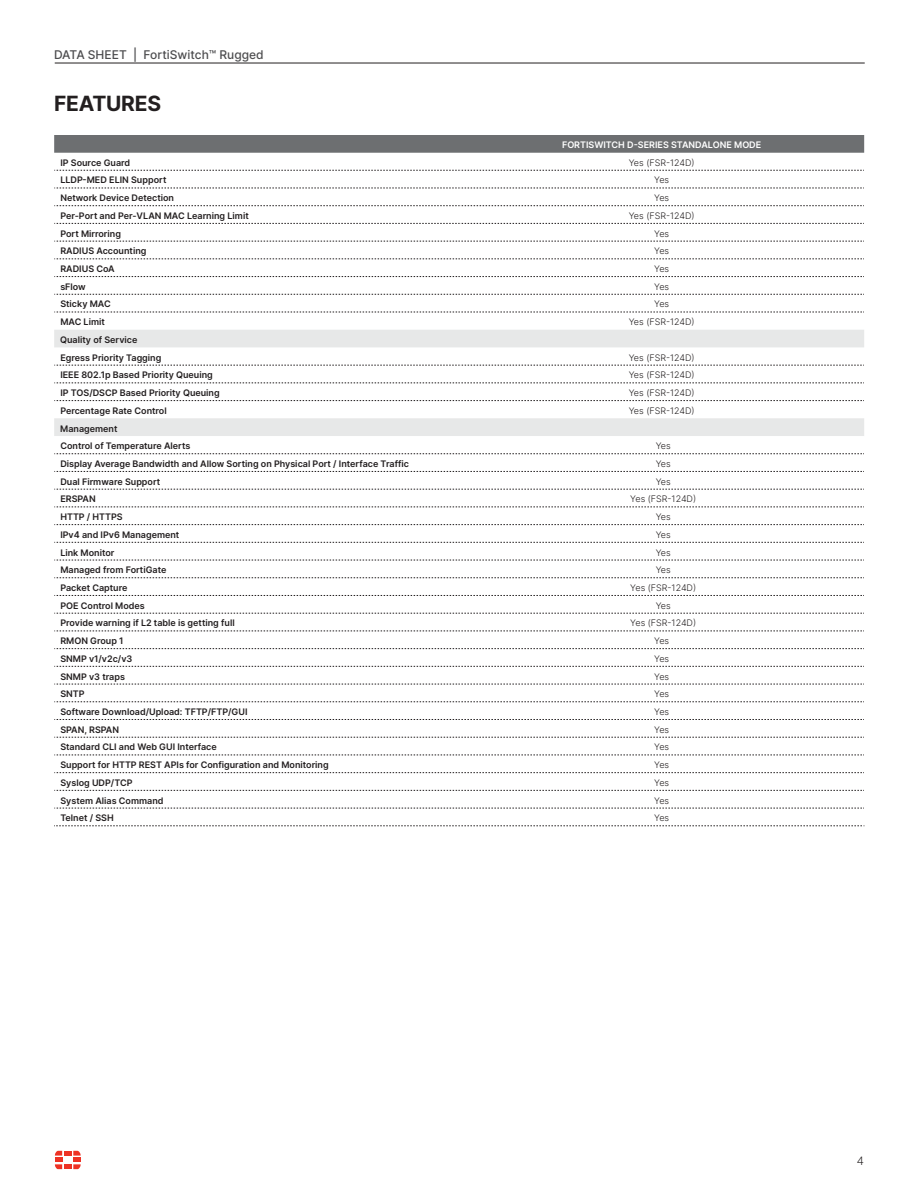
<style>
.page{position:relative;width:918px;height:1188px;background:#fff}
.page>*{position:absolute;margin:0;border:0;box-sizing:border-box;transform-origin:0 0}
.Section_Header{font:700 21px "Inter";letter-spacing:-.01em;color:#231f20}
.t1{font:500 12px "Inter";color:#4d4d4f}
.t2{font:300 12px "Helvetica Neue LT Pro";color:#231f20}
.Table_Body_Side{font:600 9px "Inter";color:#231f20}
.Table_body{font:300 9px "Inter";color:#231f20}
.Table_Header{font:600 9px "Inter";color:#fff}
.Table_Subheader{font:600 9px "Inter";color:#231f20}
</style>
<div class="page">
<svg style="left:55px;top:1151px;width:26px;height:18px"></svg>
<hr style="left:55px;top:63px;width:810px;height:1px;background:#231f20">
<div style="left:54px;top:135px;width:810px;height:18px;background:#6d6f71"></div>
<svg style="left:54px;top:330px;width:810px;height:106px"></svg>
<svg style="left:54px;top:170px;width:810px;height:1px"></svg>
<svg style="left:54px;top:188px;width:810px;height:1px"></svg>
<svg style="left:54px;top:205px;width:810px;height:1px"></svg>
<svg style="left:54px;top:223px;width:810px;height:1px"></svg>
<svg style="left:54px;top:365px;width:810px;height:1px"></svg>
<svg style="left:54px;top:648px;width:810px;height:1px"></svg>
<svg style="left:54px;top:666px;width:810px;height:1px"></svg>
<svg style="left:54px;top:684px;width:810px;height:1px"></svg>
<svg style="left:54px;top:702px;width:810px;height:1px"></svg>
<svg style="left:54px;top:719px;width:810px;height:1px"></svg>
<svg style="left:54px;top:737px;width:810px;height:1px"></svg>
<svg style="left:54px;top:755px;width:810px;height:1px"></svg>
<svg style="left:54px;top:241px;width:810px;height:1px"></svg>
<svg style="left:54px;top:259px;width:810px;height:1px"></svg>
<svg style="left:54px;top:276px;width:810px;height:1px"></svg>
<svg style="left:54px;top:294px;width:810px;height:1px"></svg>
<svg style="left:54px;top:312px;width:810px;height:1px"></svg>
<svg style="left:54px;top:453px;width:810px;height:1px"></svg>
<svg style="left:54px;top:471px;width:810px;height:1px"></svg>
<svg style="left:54px;top:489px;width:810px;height:1px"></svg>
<svg style="left:54px;top:507px;width:810px;height:1px"></svg>
<svg style="left:54px;top:524px;width:810px;height:1px"></svg>
<svg style="left:54px;top:542px;width:810px;height:1px"></svg>
<svg style="left:54px;top:560px;width:810px;height:1px"></svg>
<svg style="left:54px;top:578px;width:810px;height:1px"></svg>
<svg style="left:54px;top:772px;width:810px;height:1px"></svg>
<svg style="left:54px;top:790px;width:810px;height:1px"></svg>
<svg style="left:54px;top:808px;width:810px;height:1px"></svg>
<svg style="left:54px;top:826px;width:811px;height:1px"></svg>
<svg style="left:54px;top:383px;width:810px;height:1px"></svg>
<svg style="left:54px;top:400px;width:810px;height:1px"></svg>
<svg style="left:54px;top:595px;width:810px;height:1px"></svg>
<svg style="left:54px;top:613px;width:810px;height:1px"></svg>
<svg style="left:54px;top:631px;width:810px;height:1px"></svg>
<h2 class="t1" style="left:54px;top:46px;width:211px">DATA SHEET | FortiSwitch™ Rugged</h2>
<p class="Section_Header" style="left:54px;top:88px;width:109px">FEATURES</p>
<p class="Table_Header" style="left:562px;top:138px;width:201px">FORTISWITCH D-SERIES STANDALONE MODE</p>
<p class="Table_Body_Side" style="left:60px;top:156px;width:71px">IP Source Guard</p>
<p class="Table_body" style="left:629px;top:156px;width:67px">Yes (FSR-124D)</p>
<p class="Table_Body_Side" style="left:60px;top:174px;width:108px">LLDP-MED ELIN Support</p>
<p class="Table_body" style="left:654px;top:174px;width:16px">Yes</p>
<p class="Table_Body_Side" style="left:60px;top:191px;width:115px">Network Device Detection</p>
<p class="Table_body" style="left:654px;top:191px;width:16px">Yes</p>
<p class="Table_Body_Side" style="left:60px;top:209px;width:190px">Per-Port and Per-VLAN MAC Learning Limit</p>
<p class="Table_body" style="left:629px;top:209px;width:67px">Yes (FSR-124D)</p>
<p class="Table_Body_Side" style="left:60px;top:227px;width:62px">Port Mirroring</p>
<p class="Table_body" style="left:654px;top:227px;width:16px">Yes</p>
<p class="Table_Body_Side" style="left:60px;top:245px;width:88px">RADIUS Accounting</p>
<p class="Table_body" style="left:654px;top:245px;width:16px">Yes</p>
<p class="Table_Body_Side" style="left:60px;top:262px;width:56px">RADIUS CoA</p>
<p class="Table_body" style="left:654px;top:262px;width:16px">Yes</p>
<p class="Table_Body_Side" style="left:60px;top:280px;width:27px">sFlow</p>
<p class="Table_body" style="left:654px;top:280px;width:16px">Yes</p>
<p class="Table_Body_Side" style="left:60px;top:298px;width:52px">Sticky MAC</p>
<p class="Table_body" style="left:654px;top:298px;width:16px">Yes</p>
<p class="Table_Body_Side" style="left:60px;top:315px;width:46px">MAC Limit</p>
<p class="Table_body" style="left:629px;top:315px;width:67px">Yes (FSR-124D)</p>
<p class="Table_Subheader" style="left:60px;top:333px;width:79px">Quality of Service</p>
<p class="Table_Body_Side" style="left:60px;top:351px;width:103px">Egress Priority Tagging</p>
<p class="Table_body" style="left:629px;top:351px;width:67px">Yes (FSR-124D)</p>
<p class="Table_Body_Side" style="left:60px;top:369px;width:154px">IEEE 802.1p Based Priority Queuing</p>
<p class="Table_body" style="left:629px;top:369px;width:67px">Yes (FSR-124D)</p>
<p class="Table_Body_Side" style="left:60px;top:386px;width:161px">IP TOS/DSCP Based Priority Queuing</p>
<p class="Table_body" style="left:629px;top:386px;width:67px">Yes (FSR-124D)</p>
<p class="Table_Body_Side" style="left:60px;top:404px;width:108px">Percentage Rate Control</p>
<p class="Table_body" style="left:629px;top:404px;width:67px">Yes (FSR-124D)</p>
<p class="Table_Subheader" style="left:60px;top:422px;width:59px">Management</p>
<p class="Table_Body_Side" style="left:60px;top:439px;width:131px">Control of Temperature Alerts</p>
<p class="Table_body" style="left:656px;top:439px;width:16px">Yes</p>
<p class="Table_Body_Side" style="left:60px;top:457px;width:350px">Display Average Bandwidth and Allow Sorting on Physical Port / Interface Traffic</p>
<p class="Table_body" style="left:656px;top:457px;width:16px">Yes</p>
<p class="Table_Body_Side" style="left:60px;top:475px;width:101px">Dual Firmware Support</p>
<p class="Table_body" style="left:656px;top:475px;width:16px">Yes</p>
<p class="Table_Body_Side" style="left:60px;top:493px;width:37px">ERSPAN</p>
<p class="Table_body" style="left:630px;top:493px;width:67px">Yes (FSR-124D)</p>
<p class="Table_Body_Side" style="left:60px;top:510px;width:64px">HTTP / HTTPS</p>
<p class="Table_body" style="left:656px;top:510px;width:16px">Yes</p>
<p class="Table_Body_Side" style="left:60px;top:528px;width:121px">IPv4 and IPv6 Management</p>
<p class="Table_body" style="left:656px;top:528px;width:16px">Yes</p>
<p class="Table_Body_Side" style="left:60px;top:546px;width:56px">Link Monitor</p>
<p class="Table_body" style="left:656px;top:546px;width:16px">Yes</p>
<p class="Table_Body_Side" style="left:60px;top:563px;width:108px">Managed from FortiGate</p>
<p class="Table_body" style="left:656px;top:563px;width:16px">Yes</p>
<p class="Table_Body_Side" style="left:60px;top:581px;width:69px">Packet Capture</p>
<p class="Table_body" style="left:630px;top:581px;width:67px">Yes (FSR-124D)</p>
<p class="Table_Body_Side" style="left:60px;top:599px;width:86px">POE Control Modes</p>
<p class="Table_body" style="left:656px;top:599px;width:16px">Yes</p>
<p class="Table_Body_Side" style="left:60px;top:617px;width:176px">Provide warning if L2 table is getting full</p>
<p class="Table_body" style="left:630px;top:617px;width:67px">Yes (FSR-124D)</p>
<p class="Table_Body_Side" style="left:60px;top:634px;width:65px">RMON Group 1</p>
<p class="Table_body" style="left:654px;top:634px;width:16px">Yes</p>
<p class="Table_Body_Side" style="left:60px;top:652px;width:74px">SNMP v1/v2c/v3</p>
<p class="Table_body" style="left:654px;top:652px;width:16px">Yes</p>
<p class="Table_Body_Side" style="left:60px;top:670px;width:66px">SNMP v3 traps</p>
<p class="Table_body" style="left:654px;top:670px;width:16px">Yes</p>
<p class="Table_Body_Side" style="left:60px;top:687px;width:26px">SNTP</p>
<p class="Table_body" style="left:654px;top:687px;width:16px">Yes</p>
<p class="Table_Body_Side" style="left:60px;top:705px;width:189px">Software Download/Upload: TFTP/FTP/GUI</p>
<p class="Table_body" style="left:654px;top:705px;width:16px">Yes</p>
<p class="Table_Body_Side" style="left:60px;top:723px;width:60px">SPAN, RSPAN</p>
<p class="Table_body" style="left:654px;top:723px;width:16px">Yes</p>
<p class="Table_Body_Side" style="left:60px;top:741px;width:158px">Standard CLI and Web GUI Interface</p>
<p class="Table_body" style="left:654px;top:741px;width:16px">Yes</p>
<p class="Table_Body_Side" style="left:60px;top:758px;width:270px">Support for HTTP REST APIs for Configuration and Monitoring</p>
<p class="Table_body" style="left:654px;top:758px;width:16px">Yes</p>
<p class="Table_Body_Side" style="left:60px;top:776px;width:74px">Syslog UDP/TCP</p>
<p class="Table_body" style="left:654px;top:776px;width:16px">Yes</p>
<p class="Table_Body_Side" style="left:60px;top:794px;width:105px">System Alias Command</p>
<p class="Table_body" style="left:654px;top:794px;width:16px">Yes</p>
<p class="Table_Body_Side" style="left:60px;top:811px;width:55px">Telnet / SSH</p>
<p class="Table_body" style="left:654px;top:811px;width:16px">Yes</p>
<h2 class="t2" style="left:857px;top:1154px;width:8px">4</h2>
</div>
